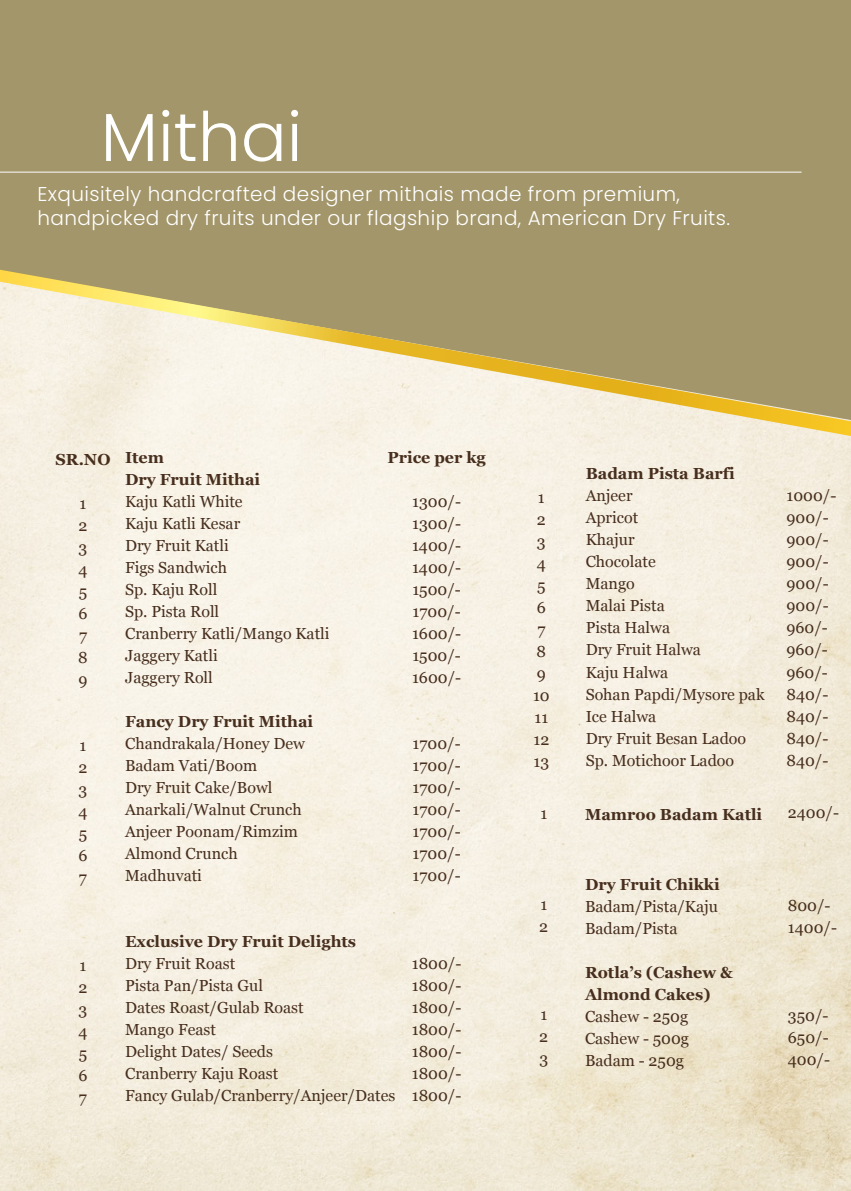
<style>
.page{position:relative;width:851px;height:1191px;background:#fff}
.page>*{position:absolute;margin:0;border:0;box-sizing:border-box;transform-origin:0 0}
.t1{font:300 68px "Poppins";color:#fff}
.t2{font:300 20px/24px "Poppins";letter-spacing:.02em;color:#fff}
.t3{font:16px/22px "Georgia";color:#472e1d;text-align:justify}
.t4{font:700 16px/22px "Georgia";color:#472e1d}
</style>
<div class="page">
<div style="left:0;top:0;width:850px;height:270px;background:#a3966a"></div>
<hr style="left:0;top:172px;width:801px;height:1px;background:#fff">
<svg style="left:0;top:270px;width:850px;height:166px;background:#d0c49f"></svg>
<h1 class="t1" style="left:101px;top:98px;width:203px">Mithai</h1>
<p class="t2" style="left:37px;top:182px;width:694px">Exquisitely handcrafted designer mithais made from premium, handpicked dry fruits under our flagship brand, American Dry Fruits.</p>
<p class="t4" style="left:56px;top:448px;width:56px">SR.NO</p>
<p class="t3" style="left:78px;top:492px;width:11px">1<br>2<br>3<br>4<br>5<br>6<br>7<br>8<br>9</p>
<p class="t3" style="left:78px;top:734px;width:11px">1<br>2<br>3<br>4<br>5<br>6<br>7</p>
<p class="t4" style="left:125px;top:446px;width:137px">Item<br>Dry Fruit Mithai</p>
<p class="t3" style="left:125px;top:490px;width:206px;text-align:left">Kaju Katli White<br>Kaju Katli Kesar<br>Dry Fruit Katli<br>Figs Sandwich<br>Sp. Kaju Roll<br>Sp. Pista Roll<br>Cranberry Katli/Mango Katli<br>Jaggery Katli<br>Jaggery Roll</p>
<p class="t4" style="left:125px;top:710px;width:190px">Fancy Dry Fruit Mithai</p>
<p class="t3" style="left:125px;top:732px;width:181px;text-align:left">Chandrakala/Honey Dew<br>Badam Vati/Boom<br>Dry Fruit Cake/Bowl<br>Anarkali/Walnut Crunch<br>Anjeer Poonam/Rimzim<br>Almond Crunch<br>Madhuvati</p>
<p class="t4" style="left:387px;top:445px;width:100px">Price per kg</p>
<p class="t3" style="left:412px;top:489px;width:51px">1300/- 1300/- 1400/- 1400/- 1500/- 1700/- 1600/- 1500/- 1600/-</p>
<p class="t3" style="left:412px;top:731px;width:50px">1700/- 1700/- 1700/- 1700/- 1700/- 1700/- 1700/-</p>
<p class="t3" style="left:78px;top:954px;width:11px">1<br>2<br>3<br>4<br>5<br>6<br>7</p>
<p class="t4" style="left:125px;top:930px;width:232px">Exclusive Dry Fruit Delights</p>
<p class="t3" style="left:125px;top:952px;width:272px;text-align:left">Dry Fruit Roast<br>Pista Pan/Pista Gul<br>Dates Roast/Gulab Roast<br>Mango Feast<br>Delight Dates/ Seeds<br>Cranberry Kaju Roast<br>Fancy Gulab/Cranberry/Anjeer/Dates</p>
<p class="t3" style="left:412px;top:951px;width:51px">1800/- 1800/- 1800/- 1800/- 1800/- 1800/- 1800/-</p>
<p class="t3" style="left:533px;top:486px;width:18px;text-align:center">1<br>2<br>3<br>4<br>5<br>6<br>7<br>8<br>9<br>10<br>11<br>12<br>13</p>
<p class="t3" style="left:540px;top:802px;width:8px">1</p>
<p class="t3" style="left:539px;top:892px;width:10px">1<br>2</p>
<p class="t3" style="left:539px;top:1002px;width:10px">1<br>2<br>3</p>
<p class="t4" style="left:585px;top:462px;width:151px">Badam Pista Barfi</p>
<p class="t3" style="left:585px;top:484px;width:180px;text-align:left">Anjeer<br>Apricot<br>Khajur<br>Chocolate<br>Mango<br>Malai Pista<br>Pista Halwa<br>Dry Fruit Halwa<br>Kaju Halwa<br>Sohan Papdi/Mysore pak<br>Ice Halwa<br>Dry Fruit Besan Ladoo<br>Sp. Motichoor Ladoo</p>
<p class="t3" style="left:786px;top:484px;width:51px;text-align:left">1000/-<br>900/-<br>900/-<br>900/-<br>900/-<br>900/-<br>960/-<br>960/-<br>960/-<br>840/-<br>840/-<br>840/-<br>840/-</p>
<p class="t4" style="left:585px;top:803px;width:179px">Mamroo Badam Katli</p>
<p class="t4" style="left:585px;top:873px;width:136px">Dry Fruit Chikki</p>
<p class="t3" style="left:585px;top:895px;width:134px">Badam/Pista/Kaju<br>Badam/Pista</p>
<p class="t4" style="left:585px;top:961px;width:149px">Rotla’s (Cashew &amp;<br>Almond Cakes)</p>
<p class="t3" style="left:585px;top:1005px;width:106px">Cashew - 250g Cashew - 500g Badam - 250g</p>
<p class="t3" style="left:787px;top:800px;width:53px">2400/-</p>
<p class="t3" style="left:787px;top:893px;width:51px">800/-<br>1400/-</p>
<p class="t3" style="left:787px;top:1003px;width:44px">350/- 650/- 400/-</p>
</div>
